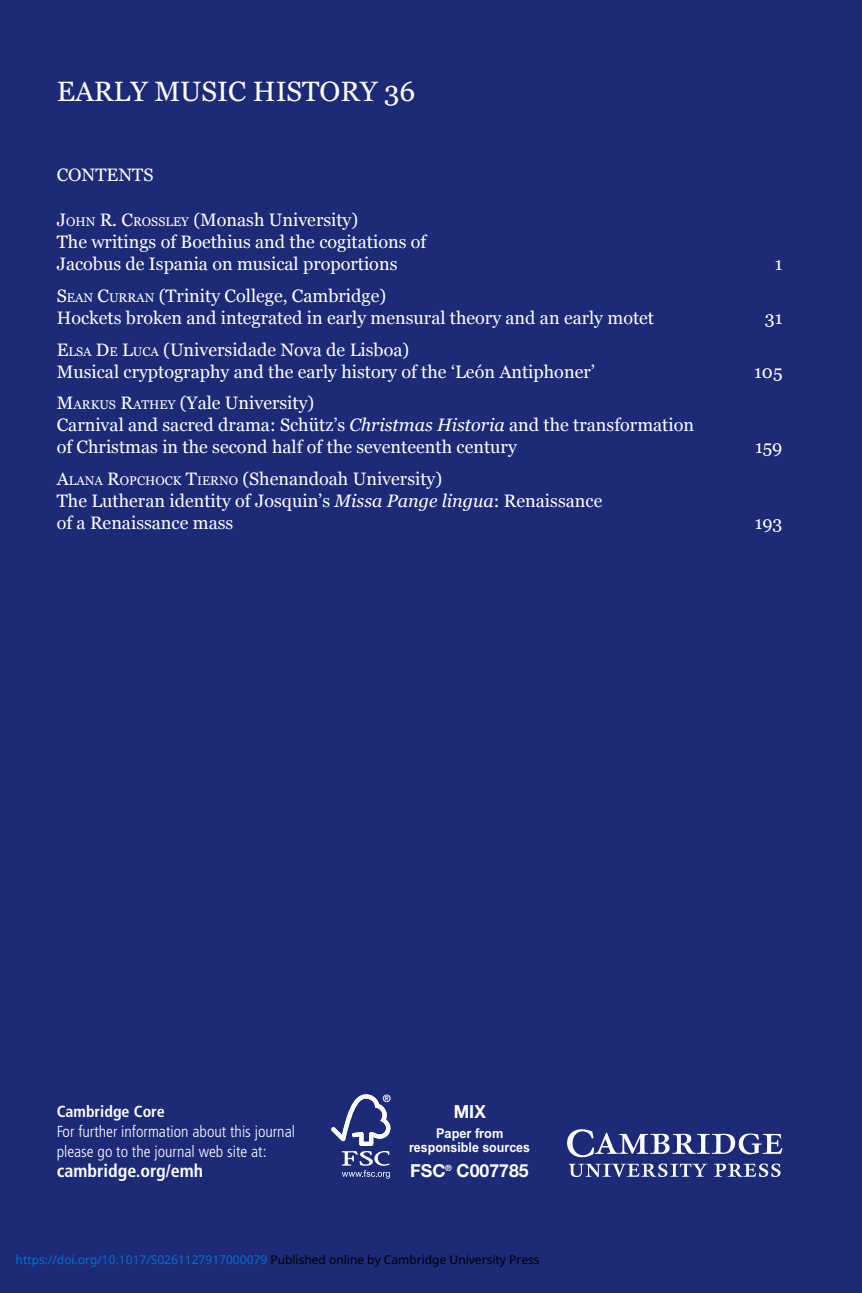
<style>
.page{position:relative;width:862px;height:1293px;background:#1c2a77}
.page>*{position:absolute;margin:0;border:0;box-sizing:border-box;transform-origin:0 0}
.t1{font:28px "Georgia";color:#fff}
.t2{font:18px/22px "Georgia";color:#fff}
.t3{font:700 condensed 18px "Frutiger LT Std";color:#fff}
.t4{font:700 18px "Helvetica Neue";color:#fff}
.t5{font:700 18px "Helvetica Neue";color:#fff;scale:.95 1}
.t6{font:300 condensed 16px/20px "Frutiger LT Std";color:#fff}
.t7{font:700 condensed 16px "Frutiger LT Std";color:#fff}
.t8{font:700 13.6px "Arial";color:#fff;scale:.91 1}
.t9{font:700 13.4px "Arial";color:#fff;scale:.95 1}
.t10{font:12px "Noto Sans";color:#0172cf}
.t11{font:700 10.2px "Helvetica Neue";color:#fff}
.s1{font-size:12.6px}
.s2{font-style:italic}
.s3{font-size:17.8px}
.s4{color:#000}
</style>
<div class="page">
<svg style="left:567px;top:1129px;width:215px;height:48px"></svg>
<svg style="left:331px;top:1094px;width:59px;height:84px"></svg>
<h1 class="t1" style="left:57px;top:75px;width:360px">EARLY MUSIC HISTORY 36</h1>
<p class="t2" style="left:57px;top:163px;width:98px">CONTENTS</p>
<p class="t2" style="left:57px;top:209px;width:371px">J<span class="s1">OHN</span> R. C<span class="s1">ROSSLEY</span> (Monash University)<br>The writings of Boethius and the cogitations of<br>Jacobus de Ispania on musical proportions</p>
<p class="t2" style="left:57px;top:285px;width:599px">S<span class="s1">EAN</span> C<span class="s1">URRAN</span> (Trinity College, Cambridge)<br>Hockets broken and integrated in early mensural theory and an early motet</p>
<p class="t2" style="left:57px;top:338px;width:539px">E<span class="s1">LSA</span> D<span class="s1">E</span> L<span class="s1">UCA</span> (Universidade Nova de Lisboa)<br>Musical cryptography and the early history of the ‘León Antiphoner’</p>
<p class="t2" style="left:57px;top:392px;width:639px">M<span class="s1">ARKUS</span> R<span class="s1">ATHEY</span> (Yale University)<br>Carnival and sacred drama: Schütz’s <span class="s2">Christmas Historia</span> and the transformation of Christmas in the second half of the seventeenth century</p>
<p class="t2" style="left:57px;top:468px;width:547px">A<span class="s1">LANA</span> R<span class="s1">OPCHOCK</span> T<span class="s1">IERNO</span> (Shenandoah University)<br>The Lutheran identity of Josquin’s <span class="s2">Missa Pange lingua</span>: Renaissance of a Renaissance mass</p>
<p class="t2" style="left:775px;top:253px;width:9px">1</p>
<p class="t2" style="left:765px;top:307px;width:19px">31</p>
<p class="t2" style="left:754px;top:360px;width:30px">105</p>
<p class="t2" style="left:755px;top:436px;width:29px">159</p>
<p class="t2" style="left:754px;top:512px;width:29px">193</p>
<p class="t7" style="left:57px;top:1104px;width:110px">Cambridge Core</p>
<p class="t6" style="left:57px;top:1122px;width:240px">For further information about this journal please go to the journal web site at:</p>
<p class="t3" style="left:57px;top:1163px;width:148px">cambridge.org/emh</p>
<p class="t11" style="left:383px;top:1095px;width:10px">®</p>
<p class="t5" style="left:454px;top:1105px;width:35px">MIX</p>
<p class="t9" style="left:436px;top:1125px;width:72px">Paper from</p>
<p class="t8" style="left:409px;top:1139px;width:134px">responsible sources</p>
<p class="t4" style="left:410px;top:1164px;width:120px"><span class="s3">FSC</span><sup>®</sup> C007785</p>
<p class="t10" style="left:16px;top:1251px;width:525px">https://doi.org/10.1017/S0261127917000079 <span class="s4">Published online by Cambridge University Press</span></p>
</div>
